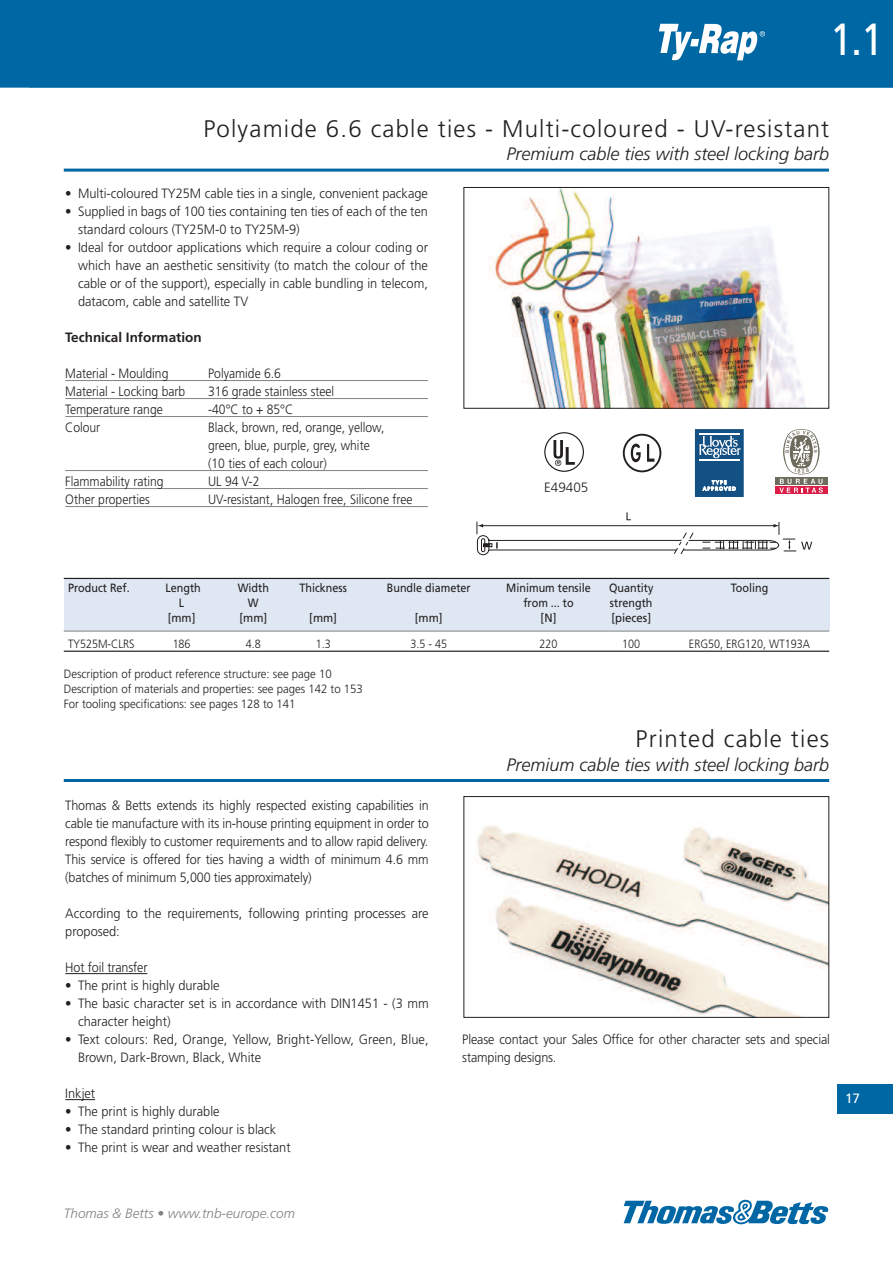
<style>
.page{position:relative;width:893px;height:1263px;background:#fff}
.page>*{position:absolute;margin:0;border:0;box-sizing:border-box;transform-origin:0 0}
.t1{font:45px "Frutiger";color:#fff;scale:.88 1}
.t2{font:300 24px "Frutiger";letter-spacing:.05em;color:#231f20}
.t3{font:italic 300 18px "Frutiger";color:#231f20}
.t4{font:300 13.5px/18px "Frutiger";color:#231f20;scale:.95 1}
.t5{font:300 13.5px/18px "Frutiger";color:#231f20;text-align:justify;scale:.93 1}
.t6{font:300 13.5px/18px "Frutiger";color:#231f20;scale:.9 1}
.t7{font:italic 300 13.5px "Frutiger";color:#808285}
.t8{font:700 13.5px "Frutiger";color:#231f20}
.t9{font:300 13.5px "Frutiger";color:#231f20}
.t10{font:13.5px "Frutiger";color:#fff}
.t11{font:300 12px/15px "Frutiger";color:#231f20;scale:.95 1}
.t12{font:12px "Frutiger";color:#231f20;scale:.9 1}
.t13{font:300 12px "Frutiger";color:#231f20;scale:.9 1}
.t14{font:12px "Frutiger";color:#231f20;scale:.95 1}
.t15{font:5.1px/6.3px "Frutiger";letter-spacing:.2em;color:#fff;text-align:center}
</style>
<div class="page">
<div style="left:0;top:0;width:893px;height:89px;background:#0067a5"></div>
<hr style="left:64px;top:169px;width:765px;height:3px;background:#0067a5">
<img style="left:488px;top:189px;width:318px;height:218px">
<div style="left:463px;top:187px;width:366px;height:222px;border:1px solid #231f20"></div>
<hr style="left:65px;top:380px;width:363px;height:1px;background:#808285">
<hr style="left:65px;top:398px;width:363px;height:1px;background:#808285">
<hr style="left:65px;top:416px;width:363px;height:1px;background:#808285">
<hr style="left:65px;top:470px;width:363px;height:1px;background:#808285">
<hr style="left:65px;top:488px;width:363px;height:1px;background:#808285">
<hr style="left:65px;top:506px;width:363px;height:1px;background:#808285">
<div style="left:838px;top:1084px;width:55px;height:30px;background:#0067a5"></div>
<svg style="left:624px;top:1200px;width:204px;height:24px"></svg>
<hr style="left:0;top:88px;width:893px;height:3px;background:#fff">
<svg style="left:659px;top:24px;width:106px;height:36px"></svg>
<svg style="left:553px;top:440px;width:22px;height:26px"></svg>
<div style="left:544px;top:432px;width:40px;height:40px;border:1px solid #231f20;border-radius:50%"></div>
<svg style="left:476px;top:512px;width:336px;height:44px"></svg>
<div style="left:64px;top:579px;width:765px;height:52px;background:#dee7f2"></div>
<hr style="left:64px;top:578px;width:765px;height:1px;background:#231f20">
<hr style="left:64px;top:631px;width:765px;height:1px;background:#808285">
<hr style="left:64px;top:651px;width:765px;height:1px;background:#231f20">
<div style="left:695px;top:430px;width:48px;height:66px;background:#135083"></div>
<div style="left:695px;top:429px;width:49px;height:68px;border:1px solid #135083"></div>
<hr style="left:699px;top:459px;width:40px;height:1px;background:#fff">
<hr style="left:699px;top:433px;width:40px;height:2px;background:#fff">
<svg style="left:699px;top:436px;width:42px;height:22px"></svg>
<div style="left:623px;top:434px;width:38px;height:38px;border:2px solid #231f20;border-radius:50%"></div>
<svg style="left:631px;top:444px;width:10px;height:18px"></svg>
<svg style="left:647px;top:444px;width:7px;height:18px"></svg>
<div style="left:775px;top:477px;width:52px;height:8px;background:#6d6c5c"></div>
<div style="left:775px;top:486px;width:52px;height:8px;background:#da1e47"></div>
<svg style="left:779px;top:429px;width:44px;height:64px"></svg>
<hr style="left:64px;top:779px;width:765px;height:3px;background:#0067a5">
<img style="left:475px;top:825px;width:352px;height:191px">
<div style="left:463px;top:796px;width:366px;height:222px;border:1px solid #231f20"></div>
<hr style="left:65px;top:973px;width:82px;height:1px;background:#231f20">
<hr style="left:65px;top:1099px;width:30px;height:1px;background:#231f20">
<h1 class="t1" style="left:830px;top:21px;width:62px">1.1</h1>
<h2 class="t2" style="left:203px;top:119px;width:627px">Polyamide 6.6 cable ties - Multi-coloured - UV-resistant</h2>
<p class="t4" style="left:65px;top:185px;width:383px">• Multi-coloured TY25M cable ties in a single, convenient package</p>
<p class="t4" style="left:78px;top:203px;width:370px;text-indent:-13px">• Supplied in bags of 100 ties containing ten ties of each of the ten standard colours (TY25M-0 to TY25M-9)</p>
<p class="t4" style="left:78px;top:239px;width:370px;text-align:justify;text-indent:-13px">• Ideal for outdoor applications which require a colour coding or which have an aesthetic sensitivity (to match the colour of the cable or of the support), especially in cable bundling in telecom, datacom, cable and satellite TV</p>
<p class="t8" style="left:65px;top:332px;width:138px">Technical Information</p>
<p class="t6" style="left:65px;top:365px;width:116px">Material - Moulding</p>
<p class="t6" style="left:208px;top:365px;width:82px">Polyamide 6.6</p>
<p class="t6" style="left:65px;top:383px;width:135px">Material - Locking barb</p>
<p class="t6" style="left:208px;top:383px;width:142px">316 grade stainless steel</p>
<p class="t6" style="left:65px;top:401px;width:110px">Temperature range</p>
<p class="t6" style="left:208px;top:401px;width:96px">-40°C to + 85°C</p>
<p class="t6" style="left:65px;top:419px;width:40px">Colour</p>
<p class="t6" style="left:208px;top:419px;width:197px">Black, brown, red, orange, yellow, green, blue, purple, grey, white (10 ties of each colour)</p>
<p class="t6" style="left:65px;top:473px;width:111px">Flammability rating</p>
<p class="t6" style="left:208px;top:473px;width:58px">UL 94 V-2</p>
<p class="t6" style="left:65px;top:491px;width:96px">Other properties</p>
<p class="t6" style="left:208px;top:491px;width:229px">UV-resistant, Halogen free, Silicone free</p>
<h3 class="t3" style="left:507px;top:147px;width:324px">Premium cable ties with steel locking barb</h3>
<p class="t9" style="left:544px;top:482px;width:46px">E49405</p>
<p class="t15" style="left:703px;top:480px;width:35px">TYPE<br>APPROVED</p>
<p class="t12" style="left:68px;top:583px;width:70px">Product Ref.</p>
<p class="t12" style="left:165px;top:583px;width:41px">Length</p>
<p class="t12" style="left:238px;top:583px;width:36px">Width</p>
<p class="t12" style="left:299px;top:583px;width:54px">Thickness</p>
<p class="t12" style="left:387px;top:583px;width:95px">Bundle diameter</p>
<p class="t12" style="left:506px;top:583px;width:95px">Minimum tensile</p>
<p class="t12" style="left:609px;top:583px;width:51px">Quantity</p>
<p class="t12" style="left:731px;top:583px;width:43px">Tooling</p>
<p class="t12" style="left:179px;top:598px;width:7px">L</p>
<p class="t12" style="left:248px;top:598px;width:13px">W</p>
<p class="t12" style="left:523px;top:598px;width:57px">from ... to</p>
<p class="t12" style="left:610px;top:598px;width:49px">strength</p>
<p class="t14" style="left:168px;top:613px;width:31px">[mm]</p>
<p class="t14" style="left:239px;top:613px;width:31px">[mm]</p>
<p class="t14" style="left:309px;top:613px;width:31px">[mm]</p>
<p class="t14" style="left:415px;top:613px;width:31px">[mm]</p>
<p class="t14" style="left:541px;top:613px;width:18px">[N]</p>
<p class="t14" style="left:611px;top:613px;width:43px">[pieces]</p>
<p class="t13" style="left:68px;top:639px;width:75px">TY525M-CLRS</p>
<p class="t13" style="left:173px;top:639px;width:21px">186</p>
<p class="t13" style="left:246px;top:639px;width:18px">4.8</p>
<p class="t13" style="left:316px;top:639px;width:18px">1.3</p>
<p class="t13" style="left:410px;top:639px;width:42px">3.5 - 45</p>
<p class="t13" style="left:540px;top:639px;width:21px">220</p>
<p class="t13" style="left:622px;top:639px;width:21px">100</p>
<p class="t13" style="left:689px;top:639px;width:136px">ERG50, ERG120, WT193A</p>
<p class="t11" style="left:64px;top:667px;width:316px">Description of product reference structure: see page 10<br>Description of materials and properties: see pages 142 to 153<br>For tooling specifications: see pages 128 to 141</p>
<h2 class="t2" style="left:636px;top:729px;width:195px">Printed cable ties</h2>
<p class="t5" style="left:65px;top:797px;width:392px">Thomas &amp; Betts extends its highly respected existing capabilities in cable tie manufacture with its in-house printing equipment in order to respond flexibly to customer requirements and to allow rapid delivery.<br>This service is offered for ties having a width of minimum 4.6 mm (batches of minimum 5,000 ties approximately)</p>
<p class="t4" style="left:65px;top:905px;width:384px">According to the requirements, following printing processes are proposed:</p>
<p class="t5" style="left:65px;top:959px;width:90px">Hot foil transfer</p>
<p class="t4" style="left:65px;top:977px;width:164px">• The print is highly durable</p>
<p class="t4" style="left:78px;top:995px;width:371px;text-indent:-13px">• The basic character set is in accordance with DIN1451 - (3 mm character height)</p>
<p class="t4" style="left:78px;top:1031px;width:371px;text-indent:-13px">• Text colours: Red, Orange, Yellow, Bright-Yellow, Green, Blue,<br>Brown, Dark-Brown, Black, White</p>
<p class="t4" style="left:65px;top:1085px;width:33px">Inkjet</p>
<p class="t4" style="left:65px;top:1103px;width:164px">• The print is highly durable</p>
<p class="t4" style="left:65px;top:1121px;width:224px">• The standard printing colour is black</p>
<p class="t4" style="left:65px;top:1139px;width:239px">• The print is wear and weather resistant</p>
<p class="t7" style="left:64px;top:1208px;width:233px">Thomas &amp; Betts • www.tnb-europe.com</p>
<h3 class="t3" style="left:507px;top:757px;width:324px">Premium cable ties with steel locking barb</h3>
<p class="t5" style="left:462px;top:1031px;width:397px">Please contact your Sales Office for other character sets and special stamping designs.</p>
<p class="t10" style="left:845px;top:1093px;width:16px">17</p>
</div>
